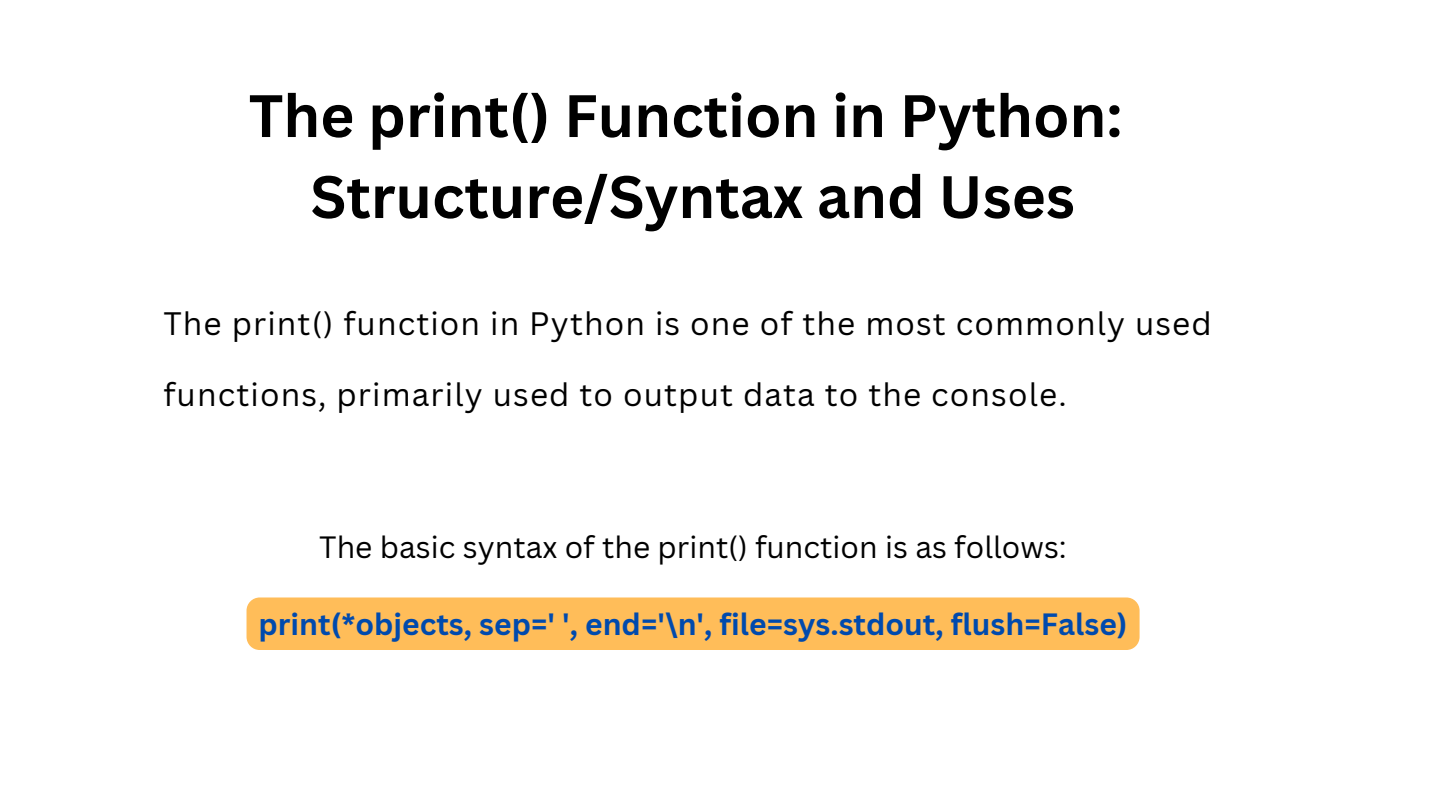
<style>
.page{position:relative;width:1440px;height:810px;background:#fff}
.page>*{position:absolute;margin:0;border:0;box-sizing:border-box;transform-origin:0 0}
.t1{font:700 58.5px/81px "Canva Sans";color:#000;text-align:center}
.t2{font:31.65px "Canva Sans";letter-spacing:.035em;color:#000}
.t3{font:700 30px "Canva Sans";color:#004aad}
.t4{font:30px "Canva Sans";color:#000}
</style>
<div class="page">
<div style="left:247px;top:598px;width:893px;height:52px;background:#ffbd59;border-radius:13px"></div>
<h1 class="t1" style="left:249px;top:74px;width:875px">The print() Function in Python:<br>Structure/Syntax and Uses</h1>
<p class="t2" style="left:163px;top:301px;width:1050px">The print() function in Python is one of the most commonly used</p>
<p class="t2" style="left:163px;top:372px;width:905px">functions, primarily used to output data to the console.</p>
<p class="t4" style="left:319px;top:526px;width:749px">The basic syntax of the print() function is as follows:</p>
<h2 class="t3" style="left:259px;top:603px;width:871px">print(*objects, sep=' ', end='\n', file=sys.stdout, flush=False)</h2>
</div>
